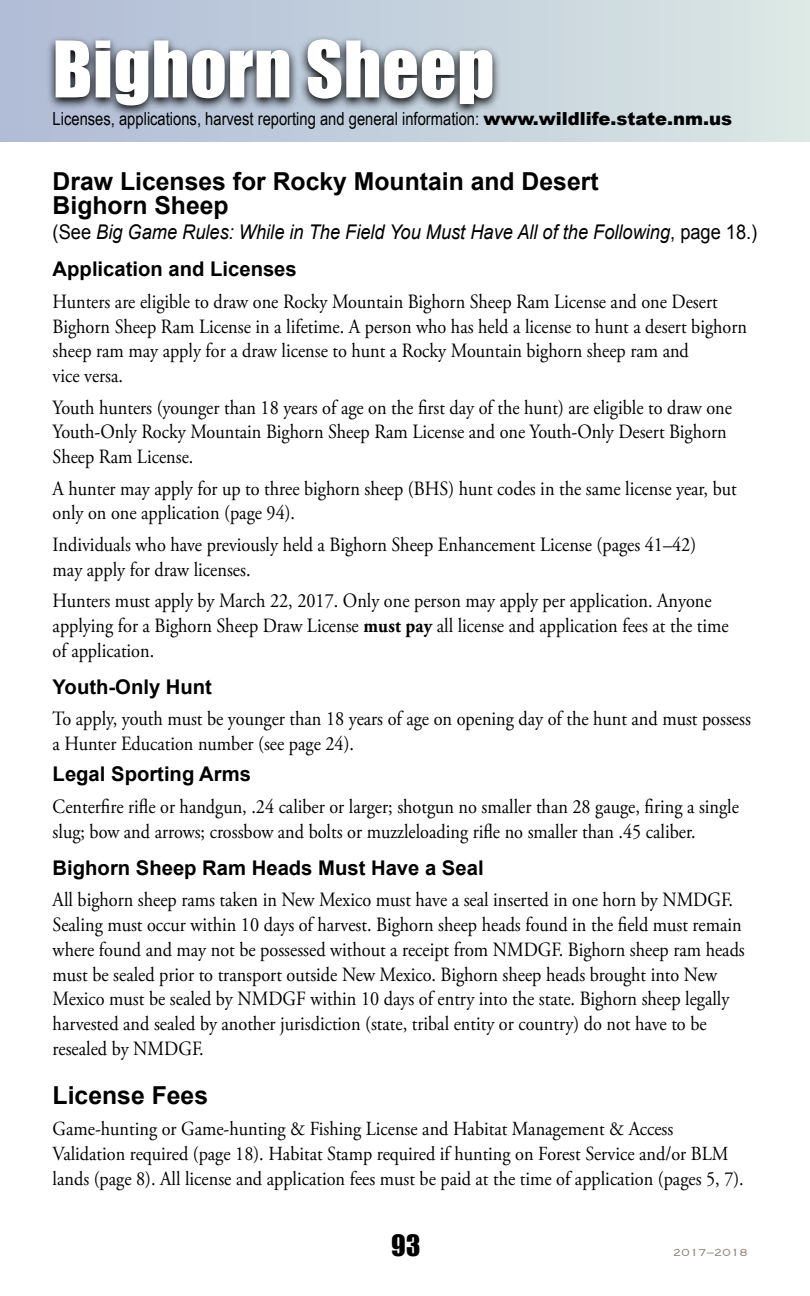
<style>
.page{position:relative;width:810px;height:1296px;background:#fff}
.page>*{position:absolute;margin:0;border:0;box-sizing:border-box;transform-origin:0 0}
.t1{font:72px "Impact";letter-spacing:.01em;color:#fff}
.t2{font:27px "Impact";color:#000}
.t3{font:700 24.75px/24.8px "Arial";color:#000}
.t4{font:20.25px/24.8px "Adobe Garamond Pro";color:#000;scale:.9 1}
.t5{font:italic 20.25px/37.1px "Arial";color:#000;scale:.9 1}
.t6{font:700 20.25px "Arial";color:#000}
.t7{font:20.03px/24.5px "Adobe Garamond Pro";color:#000;scale:.91 1}
.t8{font:18px "Arial Narrow";color:#000}
.t9{font:300 13.5px "Copperplate";letter-spacing:.02em;color:#8c8682}
.s1{font-family:"Arial";font-weight:900}
.s2{font-style:normal}
.s3{font-weight:700;font-style:normal}
.s4{font-weight:700}
</style>
<div class="page">
<div style="left:0;top:0;width:810px;height:142px;background:linear-gradient(to right,#afbbd6,#dae7e4)"></div>
<svg style="left:46px;top:35px;width:456px;height:83px;background:#6c737d"></svg>
<h1 class="t1" style="left:53px;top:13px;width:443px">Bighorn Sheep</h1>
<p class="t8" style="left:53px;top:106px;width:681px">Licenses, applications, harvest reporting and general information: <span class="s1">www.wildlife.state.nm.us</span></p>
<p class="t3" style="left:53px;top:169px;width:548px">Draw Licenses for Rocky Mountain and Desert<br>Bighorn Sheep</p>
<p class="t5" style="left:53px;top:214px;width:784px"><span class="s2">(See</span> Big Game Rules: While in The Field You Must Have All of the Following<span class="s2">, page 18. )<br></span><span class="s3">Application and Licenses</span></p>
<p class="t4" style="left:53px;top:290px;width:773px">Hunters are eligible to draw one Rocky Mountain Bighorn Sheep Ram License and one Desert Bighorn Sheep Ram License in a lifetime. A person who has held a license to hunt a desert bighorn sheep ram may apply for a draw license to hunt a Rocky Mountain bighorn sheep ram and<br>vice versa.</p>
<p class="t4" style="left:53px;top:396px;width:756px">Youth hunters (younger than 18 years of age on the first day of the hunt) are eligible to draw one<br>Youth-Only Rocky Mountain Bighorn Sheep Ram License and one Youth-Only Desert Bighorn<br>Sheep Ram License.</p>
<p class="t4" style="left:53px;top:477px;width:762px">A hunter may apply for up to three bighorn sheep (BHS) hunt codes in the same license year, but only on one application (page 94).</p>
<p class="t4" style="left:53px;top:533px;width:717px">Individuals who have previously held a Bighorn Sheep Enhancement License (pages 41–42) may apply for draw licenses.</p>
<p class="t4" style="left:53px;top:589px;width:753px">Hunters must apply by March 22, 2017. Only one person may apply per application. Anyone applying for a Bighorn Sheep Draw License <span class="s4">must pay</span> all license and application fees at the time of application.</p>
<p class="t6" style="left:53px;top:673px;width:161px">Youth-Only Hunt</p>
<p class="t4" style="left:53px;top:707px;width:777px">To apply, youth must be younger than 18 years of age on opening day of the hunt and must possess a Hunter Education number (see page 24).</p>
<p class="t6" style="left:53px;top:761px;width:200px">Legal Sporting Arms</p>
<p class="t4" style="left:53px;top:795px;width:764px">Centerfire rifle or handgun, .24 caliber or larger; shotgun no smaller than 28 gauge, firing a single slug; bow and arrows; crossbow and bolts or muzzleloading rifle no smaller than .45 caliber.</p>
<p class="t6" style="left:53px;top:854px;width:433px">Bighorn Sheep Ram Heads Must Have a Seal</p>
<p class="t4" style="left:53px;top:888px;width:771px">All bighorn sheep rams taken in New Mexico must have a seal inserted in one horn by NMDGF.<br>Sealing must occur within 10 days of harvest. Bighorn sheep heads found in the field must remain where found and may not be possessed without a receipt from NMDGF. Bighorn sheep ram heads must be sealed prior to transport outside New Mexico. Bighorn sheep heads brought into New Mexico must be sealed by NMDGF within 10 days of entry into the state. Bighorn sheep legally harvested and sealed by another jurisdiction (state, tribal entity or country) do not have to be resealed by NMDGF.</p>
<p class="t3" style="left:53px;top:1084px;width:157px">License Fees</p>
<p class="t7" style="left:53px;top:1118px;width:761px">Game-hunting or Game-hunting &amp; Fishing License and Habitat Management &amp; Access<br>Validation required (page 18). Habitat Stamp required if hunting on Forest Service and/or BLM lands (page 8). All license and application fees must be paid at the time of application (pages 5, 7).</p>
<h2 class="t2" style="left:391px;top:1224px;width:31px">93</h2>
<p class="t9" style="left:673px;top:1243px;width:76px">2017–2018</p>
</div>
